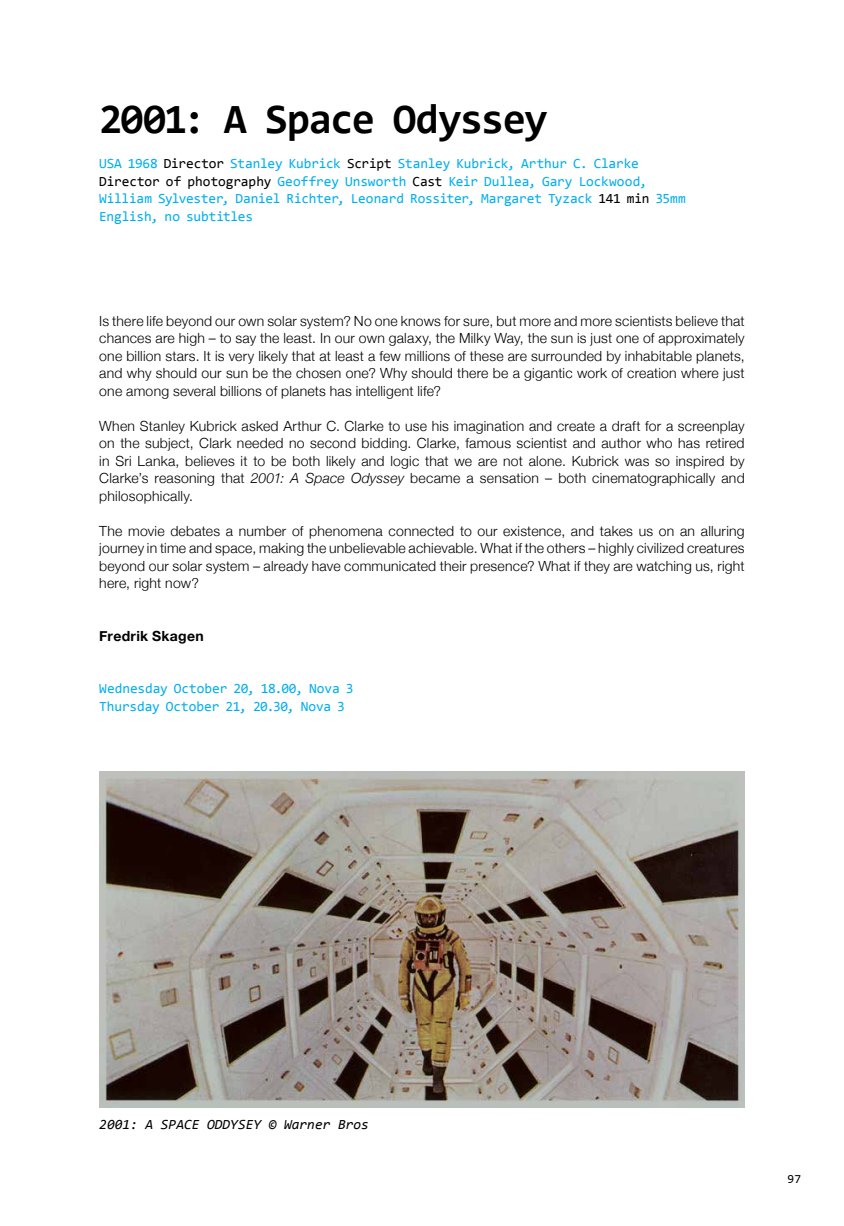
<style>
.page{position:relative;width:844px;height:1226px;background:#fff}
.page>*{position:absolute;margin:0;border:0;box-sizing:border-box;transform-origin:0 0}
.t1{font:700 42px "Consolas";letter-spacing:-.035em;color:#000}
.t2{font:300 14px/17.5px "Helvetica Neue";letter-spacing:.015em;color:#000;text-align:justify}
.t3{font:14px/17.5px "Consolas";letter-spacing:-.015em;color:#00aeef}
.t4{font:italic 14px "Consolas";color:#000}
.t5{font:700 14px "Helvetica Neue";letter-spacing:.025em;color:#000}
.t6{font:12.25px "Consolas";color:#000}
.s1{color:#000}
.s2{font-style:italic}
</style>
<div class="page">
<img style="left:99px;top:771px;width:645px;height:336px">
<h1 class="t1" style="left:99px;top:92px;width:449px">2001: A Space Odyssey</h1>
<p class="t3" style="left:99px;top:154px;width:588px">USA 1968 <span class="s1">Director</span> Stanley Kubrick <span class="s1">Script</span> Stanley Kubrick, Arthur C. Clarke <span class="s1">Director of photography</span> Geoffrey Unsworth <span class="s1">Cast</span> Keir Dullea, Gary Lockwood, William Sylvester, Daniel Richter, Leonard Rossiter, Margaret Tyzack <span class="s1">141 min</span> 35mm English, no subtitles</p>
<p class="t2" style="left:99px;top:311px;width:646px">Is there life beyond our own solar system? No one knows for sure, but more and more scientists believe that chances are high – to say the least. In our own galaxy, the Milky Way, the sun is just one of approximately one billion stars. It is very likely that at least a few millions of these are surrounded by inhabitable planets, and why should our sun be the chosen one? Why should there be a gigantic work of creation where just one among several billions of planets has intelligent life?</p>
<p class="t2" style="left:99px;top:416px;width:646px">When Stanley Kubrick asked Arthur C. Clarke to use his imagination and create a draft for a screenplay on the subject, Clark needed no second bidding. Clarke, famous scientist and author who has retired in Sri Lanka, believes it to be both likely and logic that we are not alone. Kubrick was so inspired by Clarke’s reasoning that <span class="s2">2001: A Space Odyssey</span> became a sensation – both cinematographically and philosophically.</p>
<p class="t2" style="left:99px;top:521px;width:646px">The movie debates a number of phenomena connected to our existence, and takes us on an alluring journey in time and space, making the unbelievable achievable. What if the others – highly civilized creatures beyond our solar system – already have communicated their presence? What if they are watching us, right here, right now?</p>
<p class="t5" style="left:99px;top:625px;width:106px">Fredrik Skagen</p>
<p class="t3" style="left:99px;top:679px;width:255px">Wednesday October 20, 18.00, Nova 3<br>Thursday October 21, 20.30, Nova 3</p>
<p class="t4" style="left:99px;top:1115px;width:271px">2001: A SPACE ODDYSEY © Warner Bros</p>
<p class="t6" style="left:787px;top:1170px;width:15px">97</p>
</div>
